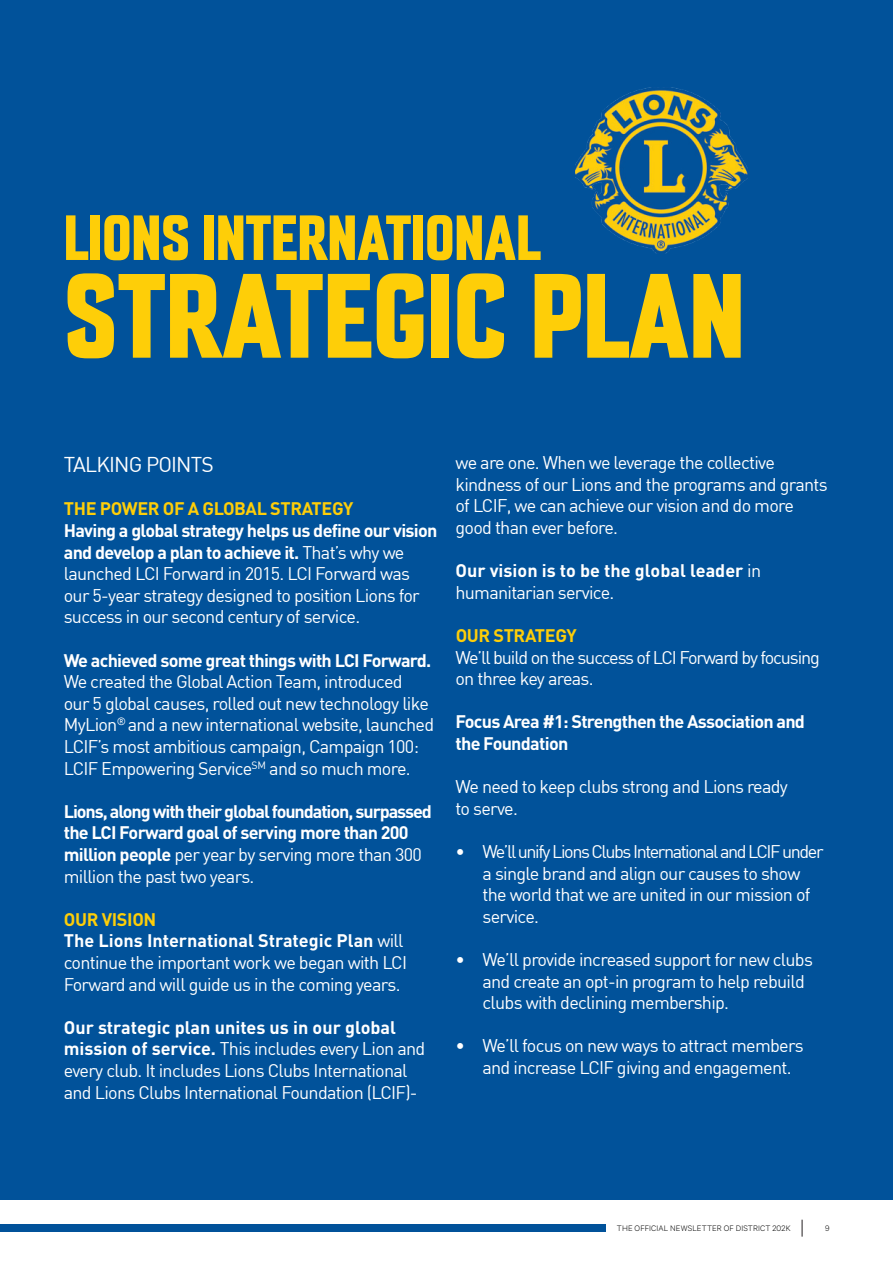
<style>
.page{position:relative;width:893px;height:1263px;background:#fff}
.page>*{position:absolute;margin:0;border:0;box-sizing:border-box;transform-origin:0 0}
.t1{font:700 condensed 107.4px "Enamela W01";color:#fece08}
.t2{font:700 condensed 57.15px "Enamela W01";color:#fece08}
.t3{font:21px "DIN";letter-spacing:-.04em;color:#fff}
.t4{font:18px/21.6px "DIN";letter-spacing:-.04em;color:#fff}
.t5{font:700 18px/21.6px "DIN Pro";letter-spacing:-.04em;color:#fff}
.t6{font:700 18px/21.6px "DIN Pro";color:#fff}
.t7{font:700 18px/21.6px "DIN Pro";letter-spacing:-.06em;color:#fff}
.t8{font:18px/21.6px "DIN";letter-spacing:-.06em;color:#fff}
.t9{font:700 18px "DIN Pro";letter-spacing:-.02em;color:#fece08}
.t10{font:300 9px "Calibre";letter-spacing:.015em;color:#000}
.s1{font-family:"DIN";font-weight:400}
.s2{font-family:"DIN Pro";font-weight:700}
.s3{color:#fece08}
</style>
<div class="page">
<svg style="left:802px;top:1220px;width:1px;height:16px"></svg>
<div style="left:0;top:1225px;width:605px;height:7px;background:#01529a"></div>
<div style="left:0;top:0;width:893px;height:1199px;background:#01529a"></div>
<img style="left:575px;top:87px;width:172px;height:166px">
<h2 class="t2" style="left:64px;top:199px;width:478px">LIONS INTERNATIONAL</h2>
<h1 class="t1" style="left:64px;top:243px;width:683px">STRATEGIC PLAN</h1>
<p class="t3" style="left:64px;top:451px;width:152px">TALKING POINTS</p>
<p class="t9" style="left:64px;top:494px;width:291px">THE POWER OF A GLOBAL STRATEGY</p>
<p class="t5" style="left:64px;top:517px;width:375px">Having a global strategy helps us define our vision and develop a plan to achieve it. <span class="s1">That’s why we</span></p>
<p class="t4" style="left:64px;top:562px;width:357px">launched LCI Forward in 2015. LCI Forward was our 5-year strategy designed to position Lions for success in our second century of service.</p>
<p class="t5" style="left:64px;top:647px;width:369px">We achieved some great things with LCI Forward.</p>
<p class="t4" style="left:64px;top:670px;width:372px">We created the Global Action Team, introduced<br>our 5 global causes, rolled out new technology like MyLion<sup>®</sup> and a new international website, launched LCIF’s most ambitious campaign, Campaign 100:<br>LCIF Empowering Service<sup>SM</sup> and so much more.</p>
<p class="t7" style="left:64px;top:798px;width:370px">Lions, along with their global foundation, surpassed the LCI Forward goal of serving more than 200</p>
<p class="t4" style="left:64px;top:843px;width:360px"><span class="s2">million people</span> per year by serving more than 300 million the past two years.</p>
<p class="t6" style="left:64px;top:906px;width:341px"><span class="s3">OUR VISION<br></span>The Lions International Strategic Plan <span class="s1">will</span></p>
<p class="t4" style="left:64px;top:951px;width:345px">continue the important work we began with LCI<br>Forward and will guide us in the coming years.</p>
<p class="t6" style="left:64px;top:1014px;width:334px">Our strategic plan unites us in our global</p>
<p class="t4" style="left:64px;top:1038px;width:363px"><span class="s2">mission of service.</span> This includes every Lion and every club. It includes Lions Clubs International and Lions Clubs International Foundation (LCIF)-</p>
<p class="t4" style="left:455px;top:451px;width:374px">we are one. When we leverage the collective kindness of our Lions and the programs and grants of LCIF, we can achieve our vision and do more good than ever before.</p>
<p class="t6" style="left:455px;top:558px;width:307px">Our vision is to be the global leader <span class="s1">in</span></p>
<p class="t4" style="left:455px;top:581px;width:160px">humanitarian service.</p>
<p class="t9" style="left:456px;top:620px;width:123px">OUR STRATEGY</p>
<p class="t8" style="left:455px;top:646px;width:366px">We’ll build on the success of LCI Forward by focusing on three key areas.</p>
<p class="t5" style="left:455px;top:709px;width:351px">Focus Area #1: Strengthen the Association and the Foundation</p>
<p class="t4" style="left:455px;top:775px;width:334px">We need to keep clubs strong and Lions ready to serve.</p>
<p class="t4" style="left:482px;top:840px;width:343px;text-indent:-27px">• We’ll unify Lions Clubs International and LCIF under a single brand and align our causes to show the world that we are united in our mission of service.</p>
<p class="t4" style="left:482px;top:948px;width:332px;text-indent:-27px">• We’ll provide increased support for new clubs and create an opt-in program to help rebuild clubs with declining membership.</p>
<p class="t4" style="left:482px;top:1035px;width:323px;text-indent:-27px">• We’ll focus on new ways to attract members and increase LCIF giving and engagement.</p>
<p class="t10" style="left:617px;top:1222px;width:175px">THE OFFICIAL NEWSLETTER OF DISTRICT 202K</p>
<p class="t10" style="left:825px;top:1222px;width:6px">9</p>
</div>
